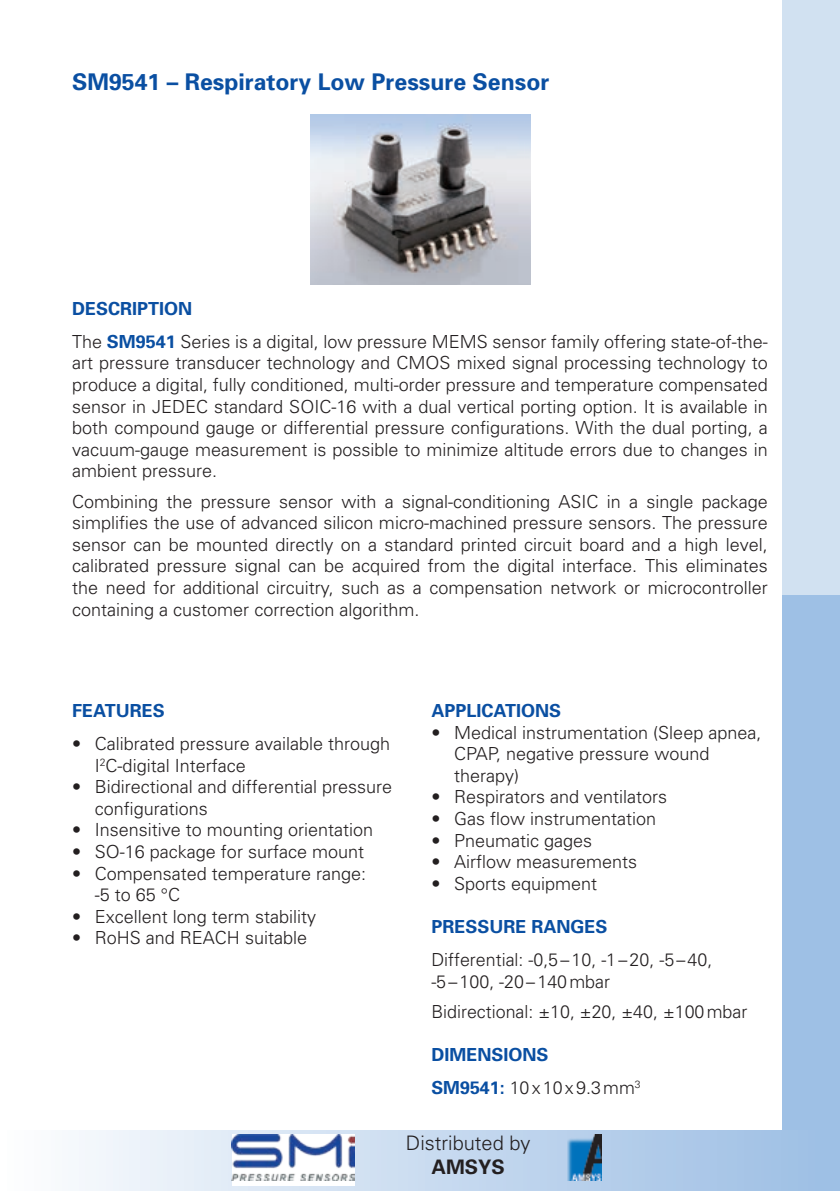
<style>
.page{position:relative;width:840px;height:1191px;background:#fff}
.page>*{position:absolute;margin:0;border:0;box-sizing:border-box;transform-origin:0 0}
.t1{font:700 23px "Univers";color:#0a4fa2}
.t2{font:300 20px "Univers";color:#231f20}
.t3{font:700 20px "Univers";color:#231f20}
.t4{font:300 18px/21.6px "Univers";color:#231f20}
.t5{font:700 18px/33px "Univers";color:#0a4fa2}
.s1{font-weight:700;color:#0a4fa2}
.s2{font-weight:300;color:#231f20}
</style>
<div class="page">
<div style="left:781px;top:0;width:58px;height:595px;background:#d1e1f1"></div>
<div style="left:781px;top:595px;width:58px;height:596px;background:#9ec0e5"></div>
<div style="left:0;top:1130px;width:839px;height:61px;background:linear-gradient(to right,#fcfdfe,#9abce3)"></div>
<img style="left:310px;top:115px;width:220px;height:170px">
<svg style="left:232px;top:1180px;width:122px;height:5px"></svg>
<img style="left:232px;top:1134px;width:122px;height:46px">
<img style="left:567px;top:1134px;width:34px;height:46px">
<p class="t1" style="left:72px;top:68px;width:478px">SM9541 – Respiratory Low Pressure Sensor</p>
<p class="t4" style="left:72px;top:292px;width:697px;line-height:33px"><span class="s1">DESCRIPTION<br></span>The <span class="s1">SM9541</span> Series is a digital, low pressure MEMS sensor family offering state-of-the-</p>
<p class="t4" style="left:72px;top:352px;width:697px;text-align:justify">art pressure transducer technology and CMOS mixed signal processing technology to produce a digital, fully conditioned, multi-order pressure and temperature compensated sensor in JEDEC standard SOIC-16 with a dual vertical porting option. It is available in both compound gauge or differential pressure configurations. With the dual porting, a vacuum-gauge measurement is possible to minimize altitude errors due to changes in ambient pressure.</p>
<p class="t4" style="left:72px;top:490px;width:697px;text-align:justify">Combining the pressure sensor with a signal-conditioning ASIC in a single package simplifies the use of advanced silicon micro-machined pressure sensors. The pressure sensor can be mounted directly on a standard printed circuit board and a high level, calibrated pressure signal can be acquired from the digital interface. This eliminates the need for additional circuitry, such as a compensation network or microcontroller containing a customer correction algorithm.</p>
<p class="t5" style="left:72px;top:694px;width:94px">FEATURES</p>
<p class="t4" style="left:95px;top:732px;width:297px;text-indent:-23px">• Calibrated pressure available through<br>I<sup>2</sup>C-digital Interface</p>
<p class="t4" style="left:95px;top:776px;width:299px;text-indent:-23px">• Bidirectional and differential pressure configurations</p>
<p class="t4" style="left:72px;top:819px;width:302px">• Insensitive to mounting orientation</p>
<p class="t4" style="left:72px;top:840px;width:293px">• SO-16 package for surface mount</p>
<p class="t4" style="left:95px;top:862px;width:273px;text-indent:-23px">• Compensated temperature range: -5 to 65 °C</p>
<p class="t4" style="left:72px;top:905px;width:245px">• Excellent long term stability</p>
<p class="t4" style="left:72px;top:927px;width:236px">• RoHS and REACH suitable</p>
<p class="t5" style="left:431px;top:694px;width:131px">APPLICATIONS</p>
<p class="t4" style="left:454px;top:721px;width:309px;text-indent:-23px">• Medical instrumentation (Sleep apnea,<br>CPAP, negative pressure wound therapy)</p>
<p class="t4" style="left:431px;top:786px;width:237px">• Respirators and ventilators</p>
<p class="t4" style="left:431px;top:808px;width:226px">• Gas flow instrumentation</p>
<p class="t4" style="left:431px;top:829px;width:162px">• Pneumatic gages</p>
<p class="t4" style="left:431px;top:851px;width:207px">• Airflow measurements</p>
<p class="t4" style="left:431px;top:872px;width:167px">• Sports equipment</p>
<p class="t5" style="left:431px;top:910px;width:178px">PRESSURE RANGES</p>
<p class="t4" style="left:431px;top:948px;width:282px">Differential: -0,5–10, -1–20, -5–40, -5–100, -20–140mbar</p>
<p class="t4" style="left:431px;top:1000px;width:317px">Bidirectional: ±10, ±20, ±40, ±100mbar</p>
<p class="t5" style="left:431px;top:1038px;width:211px">DIMENSIONS<br>SM9541: <span class="s2">10x10x9.3mm</span><sup>3</sup></p>
<p class="t2" style="left:406px;top:1131px;width:126px">Distributed by</p>
<p class="t3" style="left:431px;top:1155px;width:75px">AMSYS</p>
</div>
